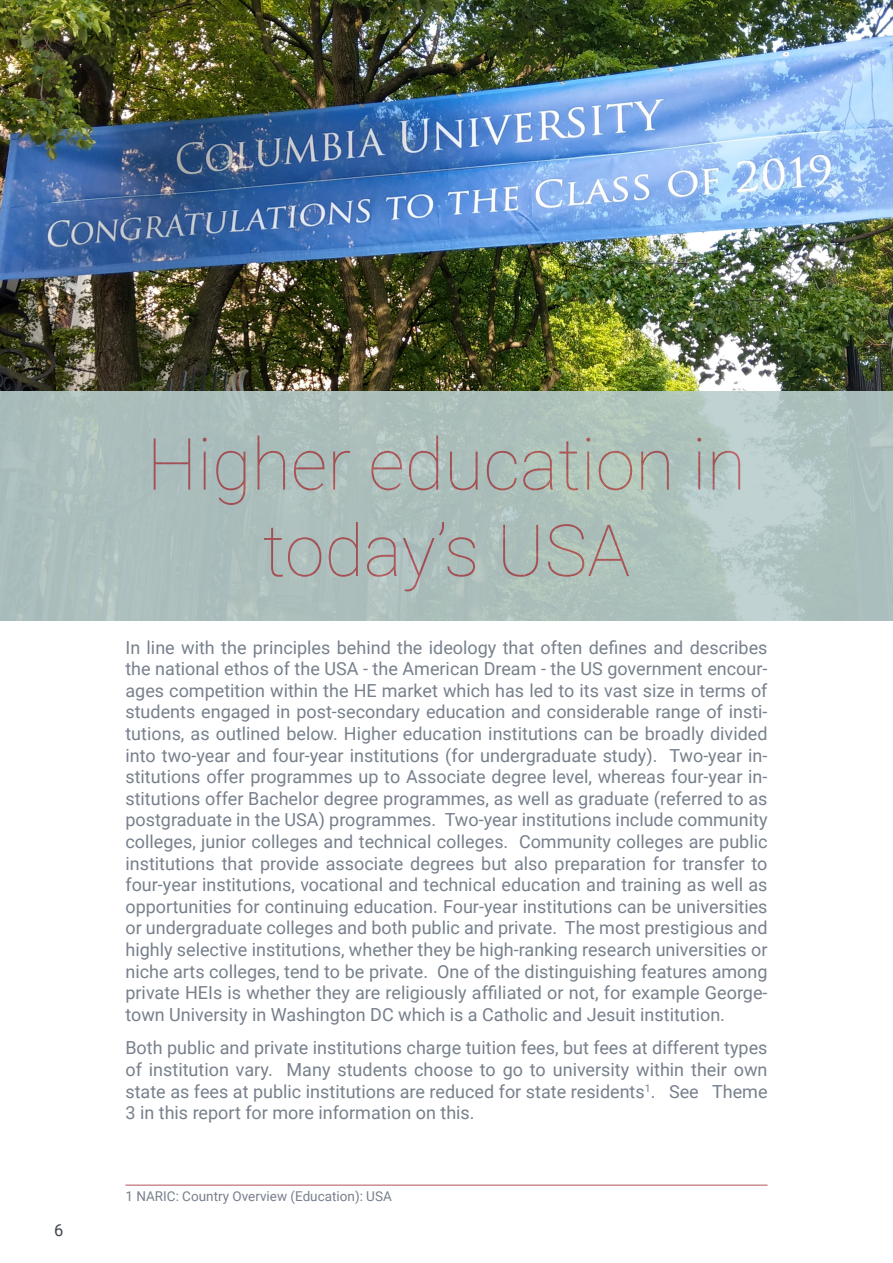
<style>
.page{position:relative;width:893px;height:1263px;background:#fff}
.page>*{position:absolute;margin:0;border:0;box-sizing:border-box;transform-origin:0 0}
.t1{font:100 72px/86.4px "Roboto";color:#b2545b;text-align:center}
.Footnote_text{font:18px/21.6px "Roboto";color:#77808c;text-align:justify}
.t2{font:16.5px "Roboto";color:#40444e}
.Footnote_text-2{font:13.5px "Roboto";color:#77808c}
</style>
<div class="page">
<hr style="left:125px;top:1185px;width:642px;height:1px;background:#b2545b">
<img style="left:0;top:0;width:893px;height:391px">
<svg style="left:0;top:391px;width:893px;height:230px;background:#aec1bd"></svg>
<p class="t2" style="left:54px;top:1218px;width:11px">6</p>
<h1 class="t1" style="left:147px;top:418px;width:601px">Higher education in today’s USA</h1>
<p class="Footnote_text" style="left:125px;top:636px;width:644px">In line with the principles behind the ideology that often defines and describes the national ethos of the USA - the American Dream - the US government encour&shy;ages competition within the HE market which has led to its vast size in terms of students engaged in post-secondary education and considerable range of insti&shy;tutions, as outlined below. Higher education institutions can be broadly divided into two-year and four-year institutions (for undergraduate study). Two-year in&shy;stitutions offer programmes up to Associate degree level, whereas four-year in&shy;stitutions offer Bachelor degree programmes, as well as graduate (referred to as postgraduate in the USA) programmes. Two-year institutions include community colleges, junior colleges and technical colleges. Community colleges are public institutions that provide associate degrees but also preparation for transfer to four-year institutions, vocational and technical education and training as well as opportunities for continuing education. Four-year institutions can be universities or undergraduate colleges and both public and private. The most prestigious and highly selective institutions, whether they be high-ranking research universities or niche arts colleges, tend to be private. One of the distinguishing features among private HEIs is whether they are religiously affiliated or not, for example George&shy;town University in Washington DC which is a Catholic and Jesuit institution.</p>
<p class="Footnote_text" style="left:125px;top:1036px;width:644px">Both public and private institutions charge tuition fees, but fees at different types of institution vary. Many students choose to go to university within their own state as fees at public institutions are reduced for state residents<sup>1</sup>. See Theme 3 in this report for more information on this.</p>
<p class="Footnote_text-2" style="left:125px;top:1187px;width:268px">1 NARIC: Country Overview (Education): USA</p>
</div>
